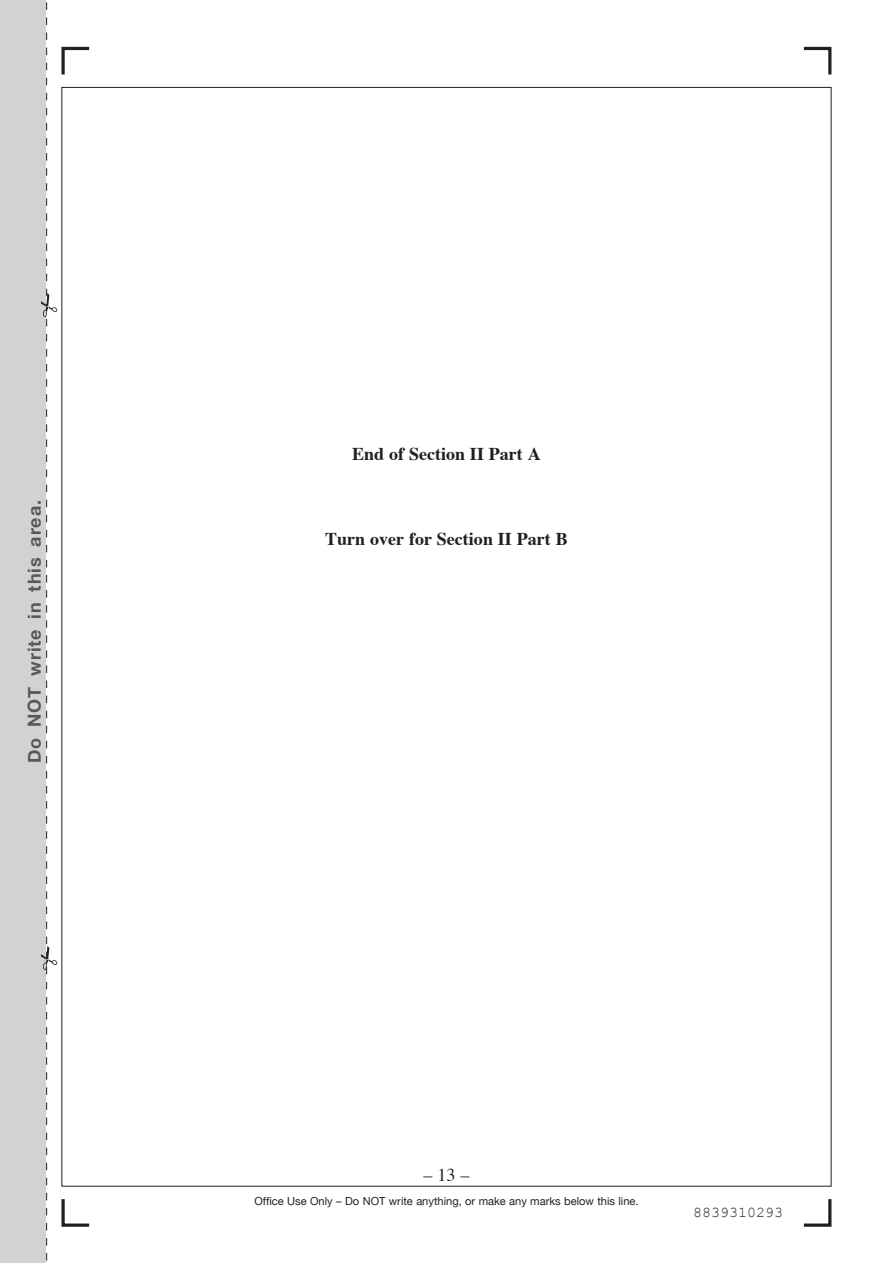
<style>
.page{position:relative;width:893px;height:1263px;background:#fff}
.page>*{position:absolute;margin:0;border:0;box-sizing:border-box;transform-origin:0 0}
.t1{font:700 18px "Times";color:#231f20}
.t2{font:700 18px "Helvetica Neue";letter-spacing:.05em;color:#57585a}
.t3{font:18px "Times";color:#231f20}
.t4{font:15px "Courier New";color:#231f20}
.t5{font:11.1px "Helvetica Neue";color:#231f20}
</style>
<div class="page">
<div style="left:0;top:0;width:46px;height:1263px;background:#d1d2d4"></div>
<svg style="left:803px;top:46px;width:29px;height:29px"></svg>
<svg style="left:803px;top:1199px;width:29px;height:28px"></svg>
<svg style="left:41px;top:2px;width:51px;height:1259px"></svg>
<h1 class="t2" style="left:23px;top:763px;width:264px;rotate:-90deg">Do NOT write in this area.</h1>
<p class="t1" style="left:352px;top:447px;width:190px">End of Section II Part A</p>
<p class="t1" style="left:325px;top:531px;width:244px">Turn over for Section II Part B</p>
<h1 class="t3" style="left:423px;top:1167px;width:47px">– 13 –</h1>
<p class="t5" style="left:254px;top:1194px;width:386px">Office Use Only – Do NOT write anything, or make any marks below this line.</p>
<h2 class="t4" style="left:693px;top:1204px;width:91px">8839310293</h2>
</div>
